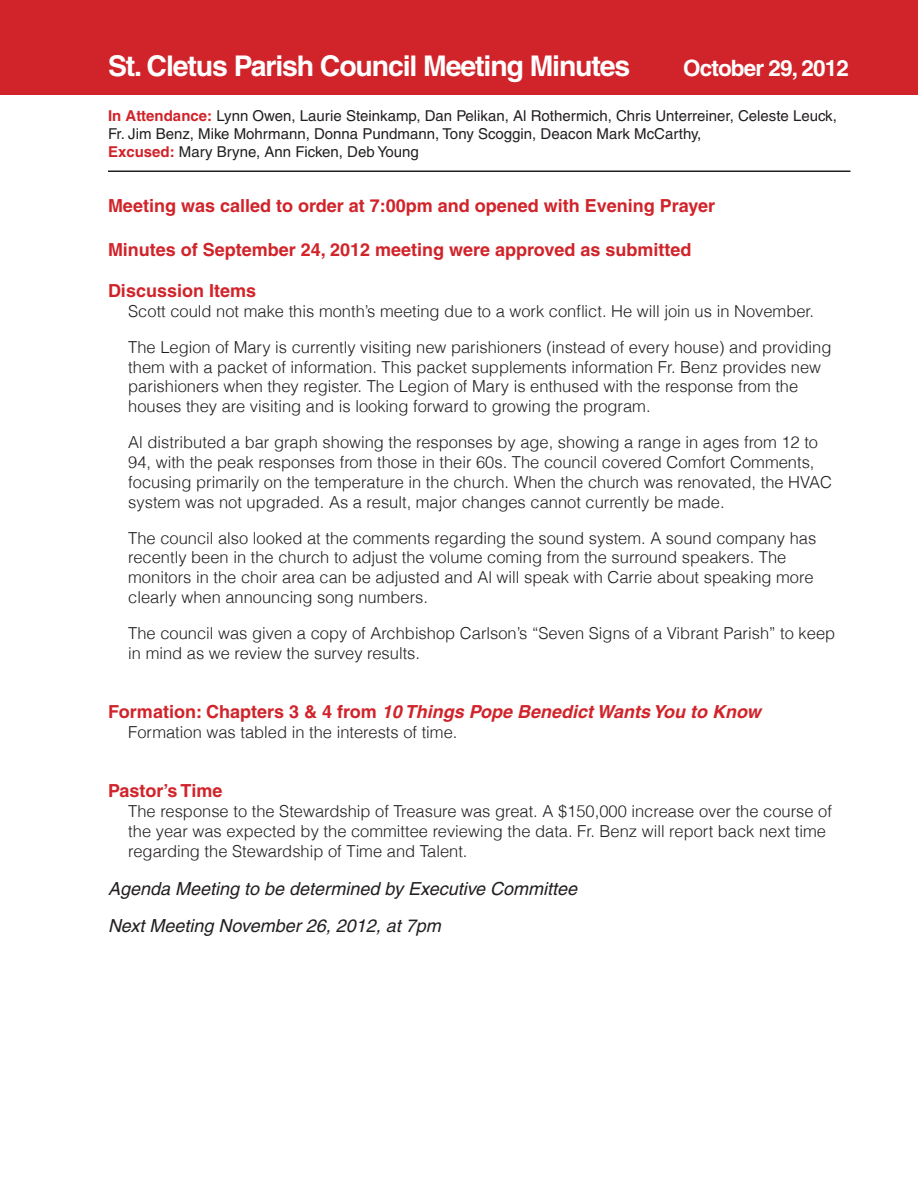
<style>
.page{position:relative;width:918px;height:1188px;background:#fff}
.page>*{position:absolute;margin:0;border:0;box-sizing:border-box;transform-origin:0 0}
.t1{font:700 28.5px "Helvetica";letter-spacing:-.04em;color:#fff}
.t2{font:700 22.5px "Helvetica";letter-spacing:-.04em;color:#fff}
.t3{font:700 18px "Helvetica";color:#d1232a}
.t4{font:italic 18px/37.8px "Helvetica";color:#231f20}
.t5{font:italic 700 18px "Helvetica";color:#d1232a}
.t6{font:300 16.5px/19.8px "Helvetica";color:#231f20}
.t7{font:15px/18px "Helvetica";color:#231f20}
.s1{font-weight:700;color:#d1232a}
.s2{font-style:normal}
</style>
<div class="page">
<div style="left:0;top:0;width:918px;height:94px;background:#d1232a"></div>
<hr style="left:108px;top:171px;width:742px;height:1px;background:#231f20">
<h1 class="t1" style="left:108px;top:49px;width:524px">St. Cletus Parish Council Meeting Minutes</h1>
<h2 class="t2" style="left:683px;top:54px;width:167px">October 29, 2012</h2>
<p class="t7" style="left:108px;top:107px;width:730px"><span class="s1">In Attendance:</span> Lynn Owen, Laurie Steinkamp, Dan Pelikan, Al Rothermich, Chris Unterreiner, Celeste Leuck,<br>Fr. Jim Benz, Mike Mohrmann, Donna Pundmann, Tony Scoggin, Deacon Mark McCarthy,<br><span class="s1">Excused:</span> Mary Bryne, Ann Ficken, Deb Young</p>
<p class="t3" style="left:108px;top:195px;width:609px">Meeting was called to order at 7:00pm and opened with Evening Prayer</p>
<p class="t3" style="left:108px;top:238px;width:585px">Minutes of September 24, 2012 meeting were approved as submitted</p>
<p class="t3" style="left:108px;top:280px;width:150px">Discussion Items</p>
<p class="t6" style="left:128px;top:292px;width:705px;line-height:36px">Scott could not make this month’s meeting due to a work conflict. He will join us in November.<br>The Legion of Mary is currently visiting new parishioners (instead of every house) and providing</p>
<p class="t6" style="left:128px;top:356px;width:694px">them with a packet of information. This packet supplements information Fr. Benz provides new parishioners when they register. The Legion of Mary is enthused with the response from the houses they are visiting and is looking forward to growing the program.</p>
<p class="t6" style="left:128px;top:432px;width:705px">Al distributed a bar graph showing the responses by age, showing a range in ages from 12 to 94, with the peak responses from those in their 60s. The council covered Comfort Comments, focusing primarily on the temperature in the church. When the church was renovated, the HVAC system was not upgraded. As a result, major changes cannot currently be made.</p>
<p class="t6" style="left:128px;top:527px;width:690px">The council also looked at the comments regarding the sound system. A sound company has recently been in the church to adjust the volume coming from the surround speakers. The monitors in the choir area can be adjusted and Al will speak with Carrie about speaking more clearly when announcing song numbers.</p>
<p class="t6" style="left:128px;top:622px;width:709px">The council was given a copy of Archbishop Carlson’s “Seven Signs of a Vibrant Parish” to keep in mind as we review the survey results.</p>
<p class="t5" style="left:108px;top:701px;width:654px"><span class="s2">Formation: Chapters 3 &amp; 4 from</span> 10 Things Pope Benedict Wants You to Know</p>
<p class="t6" style="left:128px;top:721px;width:331px">Formation was tabled in the interests of time.</p>
<p class="t3" style="left:108px;top:780px;width:116px">Pastor’s Time</p>
<p class="t6" style="left:128px;top:801px;width:705px">The response to the Stewardship of Treasure was great. A $150,000 increase over the course of the year was expected by the committee reviewing the data. Fr. Benz will report back next time regarding the Stewardship of Time and Talent.</p>
<p class="t4" style="left:108px;top:869px;width:471px">Agenda Meeting to be determined by Executive Committee<br>Next Meeting November 26, 2012, at 7pm</p>
</div>
